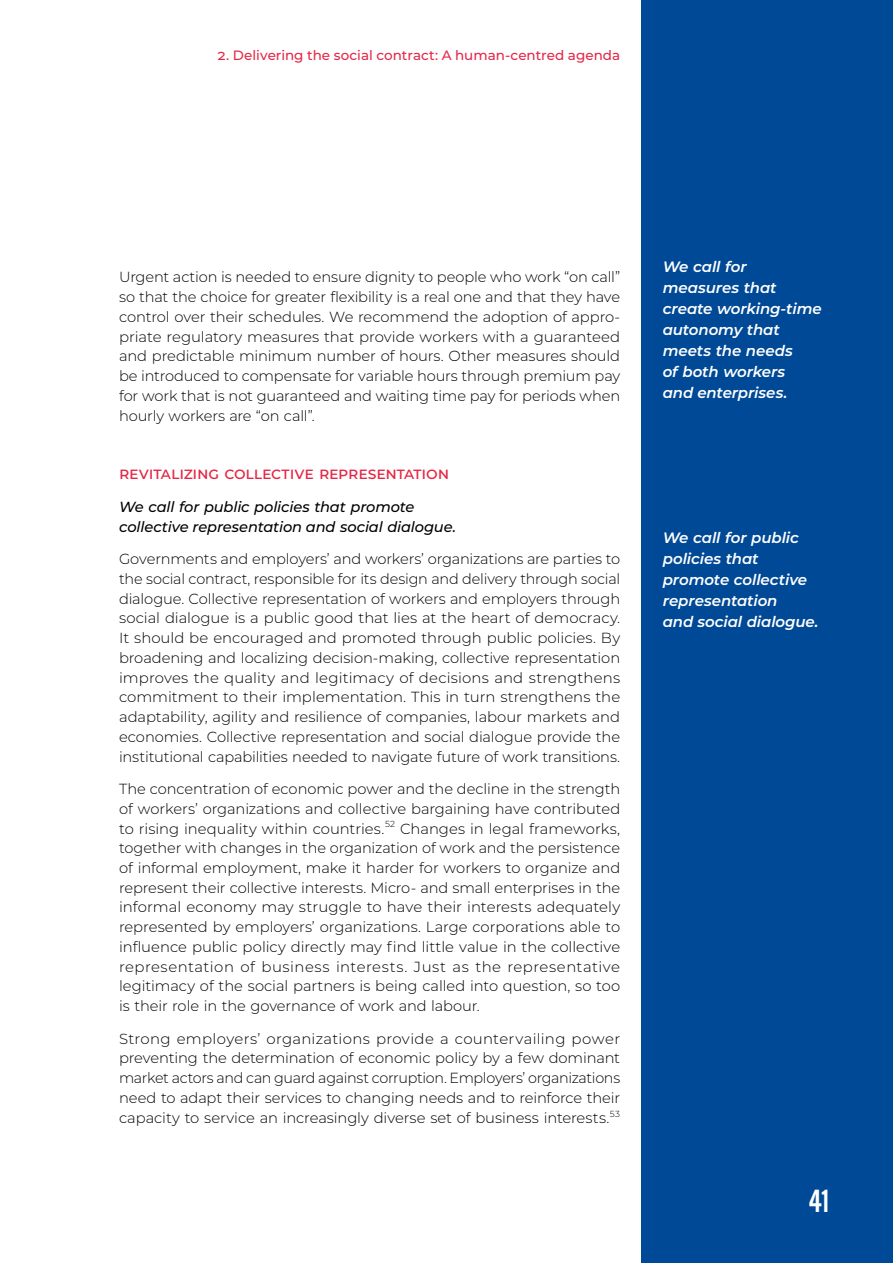
<style>
.page{position:relative;width:893px;height:1263px;background:#fff}
.page>*{position:absolute;margin:0;border:0;box-sizing:border-box;transform-origin:0 0}
.t1{font:25.5px "Oswald";color:#fff}
.t2{font:500 16.5px "Montserrat";letter-spacing:-.01em;color:#e62645}
.t3{font:italic 600 15px/21px "Montserrat";letter-spacing:-.005em;color:#fff}
.t4{font:300 14.7px/19.8px "Montserrat";letter-spacing:-.01em;color:#000;text-align:justify}
.t5{font:italic 500 14.7px/19.8px "Montserrat";letter-spacing:-.01em;color:#000}
.t6{font:500 13.5px "Montserrat";color:#e62645}
</style>
<div class="page">
<div style="left:641px;top:0;width:252px;height:1263px;background:#004996"></div>
<p class="t6" style="left:217px;top:46px;width:405px">2. Delivering the social contract: A human-centred agenda</p>
<p class="t4" style="left:119px;top:267px;width:503px">Urgent action is needed to ensure dignity to people who work “on call” so that the choice for greater flexibility is a real one and that they have control over their schedules. We recommend the adoption of appro&shy;priate regulatory measures that provide workers with a guaranteed and predictable minimum number of hours. Other measures should be introduced to compensate for variable hours through premium pay for work that is not guaranteed and waiting time pay for periods when hourly workers are “on call”.</p>
<p class="t2" style="left:119px;top:462px;width:332px">Revitalizi ng collective representati on</p>
<p class="t5" style="left:119px;top:496px;width:339px">We call for public policies that promote collective -representation and social dialogue.</p>
<p class="t4" style="left:119px;top:548px;width:503px">Governments and employers’ and workers’ organizations are parties to the social contract, responsible for its design and delivery through social dialogue. Collective representation of workers and employers through social dialogue is a public good that lies at the heart of democracy.<br>It should be encouraged and promoted through public policies. By broadening and localizing decision-making, collective representation improves the quality and legitimacy of decisions and strengthens commitment to their implementation. This in turn strengthens the adaptability, agility and resilience of companies, labour markets and economies. Collective representation and social dialogue provide the institutional capabilities needed to navigate future of work transitions.</p>
<p class="t4" style="left:119px;top:778px;width:503px">The concentration of economic power and the decline in the strength of workers’ organizations and collective bargaining have contributed to rising inequality within countries.<sup>52</sup> Changes in legal frameworks, together with changes in the organization of work and the persistence of informal employment, make it harder for workers to organize and represent their collective interests. Micro- and small enterprises in the informal economy may struggle to have their interests adequately represented by employers’ organizations. Large corporations able to influence public policy directly may find little value in the collective representation of business interests. Just as the representative legitimacy of the social partners is being called into question, so too is their role in the governance of work and labour.</p>
<p class="t4" style="left:119px;top:1028px;width:503px">Strong employers’ organizations provide a countervailing power preventing the determination of economic policy by a few dominant market actors and can guard against corruption. Employers’ organizations need to adapt their services to changing needs and to reinforce their capacity to service an increasingly diverse set of business interests.<sup>53</sup></p>
<p class="t3" style="left:663px;top:256px;width:160px">We call for measures that create working‑time autonomy that meets the needs<br>of both workers<br>and enterprises.</p>
<p class="t3" style="left:663px;top:526px;width:157px">We call for public policies that promote collective representation<br>and social dialogue.</p>
<h1 class="t1" style="left:808px;top:1182px;width:22px">41</h1>
</div>
